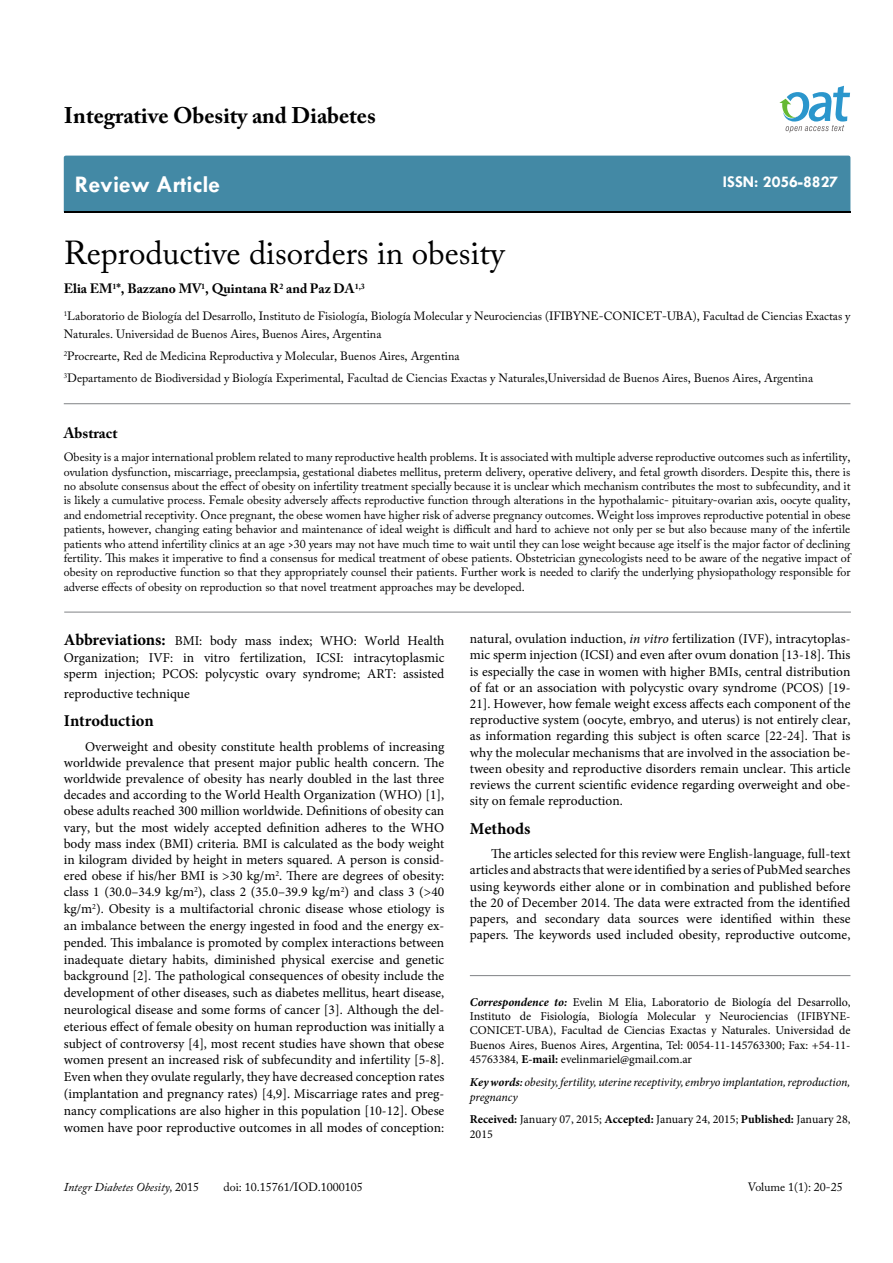
<style>
.page{position:relative;width:893px;height:1263px;background:#fff}
.page>*{position:absolute;margin:0;border:0;box-sizing:border-box;transform-origin:0 0}
.t1{font:33px "Adobe Caslon Pro";color:#000}
.t2{font:700 24px "Tw Cen";color:#fff}
.t3{font:700 22.5px "Adobe Caslon Pro";color:#000}
.t4{font:700 16.5px "Minion Pro";color:#000}
.t5{font:700 16.5px "Tw Cen";color:#fff}
.t6{font:700 15px "Adobe Caslon Pro";color:#000}
.t7{font:13.5px/16.5px "Minion Pro";color:#000;text-align:justify}
.t8{font:700 13.5px "Adobe Caslon Pro";color:#000}
.t9{font:12px/14.4px "Adobe Caslon Pro";color:#000}
.t10{font:12px/14.4px "Minion Pro";color:#000;text-align:justify}
.t11{font:italic 12px/14.4px "Minion Pro";letter-spacing:-.01em;color:#000}
.t12{font:italic 12px "Adobe Caslon Pro";color:#000}
.s1{font-weight:700;font-size:16.5px}
.s2{font-style:italic}
.s3{font-weight:700;font-style:italic}
.s4{font-weight:700}
.s5{font-weight:600}
.s6{font-style:normal}
</style>
<div class="page">
<div style="left:64px;top:156px;width:786px;height:56px;background:#4389a5"></div>
<svg style="left:779px;top:86px;width:71px;height:47px"></svg>
<hr style="left:64px;top:403px;width:786px;height:1px;background:#808285">
<hr style="left:64px;top:612px;width:787px;height:1px;background:#808285">
<hr style="left:470px;top:975px;width:380px;height:1px;background:#808285">
<h3 class="t3" style="left:64px;top:102px;width:313px">Integrative Obesity and Diabetes</h3>
<h2 class="t2" style="left:75px;top:170px;width:147px">Review Article</h2>
<p class="t5" style="left:723px;top:172px;width:117px">ISSN: 2056-8827</p>
<h1 class="t1" style="left:64px;top:233px;width:442px">Reproductive disorders in obesity</h1>
<p class="t8" style="left:64px;top:281px;width:303px">Elia EM<sup>1</sup>*, Bazzano MV<sup>1</sup>, Quintana R<sup>2</sup> and Paz DA<sup>1,3</sup></p>
<p class="t9" style="left:64px;top:307px;width:788px;line-height:18px"><sup>1</sup>Laboratorio de Biología del Desarrollo, Instituto de Fisiología, Biología Molecular y Neurociencias (IFIBYNE-CONICET-UBA), Facultad de Ciencias Exactas y<br>Naturales. Universidad de Buenos Aires, Buenos Aires, Argentina</p>
<p class="t9" style="left:64px;top:345px;width:751px;line-height:22.2px"><sup>2</sup>Procrearte, Red de Medicina Reproductiva y Molecular, Buenos Aires, Argentina<br><sup>3</sup>Departamento de Biodiversidad y Biología Experimental, Facultad de Ciencias Exactas y Naturales,Universidad de Buenos Aires, Buenos Aires, Argentina</p>
<p class="t6" style="left:64px;top:424px;width:55px">Abstract</p>
<p class="t9" style="left:64px;top:450px;width:788px;text-align:justify">Obesity is a major international problem related to many reproductive health problems. It is associated with multiple adverse reproductive outcomes such as infertility, ovulation dysfunction, miscarriage, preeclampsia, gestational diabetes mellitus, preterm delivery, operative delivery, and fetal growth disorders. Despite this, there is no absolute consensus about the effect of obesity on infertility treatment specially because it is unclear which mechanism contributes the most to subfecundity, and it is likely a cumulative process. Female obesity adversely affects reproductive function through alterations in the hypothalamic- pituitary-ovarian axis, oocyte quality, and endometrial receptivity. Once pregnant, the obese women have higher risk of adverse pregnancy outcomes. Weight loss improves reproductive potential in obese patients, however, changing eating behavior and maintenance of ideal weight is difficult and hard to achieve not only per se but also because many of the infertile patients who attend infertility clinics at an age &gt;30 years may not have much time to wait until they can lose weight because age itself is the major factor of declining fertility. This makes it imperative to find a consensus for medical treatment of obese patients. Obstetrician gynecologists need to be aware of the negative impact of obesity on reproductive function so that they appropriately counsel their patients. Further work is needed to clarify the underlying physiopathology responsible for adverse effects of obesity on reproduction so that novel treatment approaches may be developed.</p>
<p class="t7" style="left:64px;top:633px;width:382px"><span class="s1">Abbreviations:</span> BMI: body mass index; WHO: World Health Organization; IVF: in vitro fertilization, ICSI: intracytoplasmic sperm injection; PCOS: polycystic ovary syndrome; ART: assisted</p>
<p class="t7" style="left:64px;top:685px;width:128px">reproductive technique</p>
<p class="t4" style="left:64px;top:709px;width:91px">Introduction</p>
<p class="t7" style="left:64px;top:738px;width:382px;text-indent:21px">Overweight and obesity constitute health problems of increasing worldwide prevalence that present major public health concern. The worldwide prevalence of obesity has nearly doubled in the last three decades and according to the World Health Organization (WHO) [1], obese adults reached 300 million worldwide. Definitions of obesity can vary, but the most widely accepted definition adheres to the WHO body mass index (BMI) criteria. BMI is calculated as the body weight in kilogram divided by height in meters squared. A person is consid&shy;ered obese if his/her BMI is &gt;30 kg/m<sup>2</sup>. There are degrees of obesity: class 1 (30.0–34.9 kg/m<sup>2</sup>), class 2 (35.0–39.9 kg/m<sup>2</sup>) and class 3 (&gt;40 kg/m<sup>2</sup>). Obesity is a multifactorial chronic disease whose etiology is an imbalance between the energy ingested in food and the energy ex&shy;pended. This imbalance is promoted by complex interactions between inadequate dietary habits, diminished physical exercise and genetic background [2]. The pathological consequences of obesity include the development of other diseases, such as diabetes mellitus, heart disease, neurological disease and some forms of cancer [3]. Although the del&shy;eterious effect of female obesity on human reproduction was initially a subject of controversy [4], most recent studies have shown that obese women present an increased risk of subfecundity and infertility [5-8].<br>Even when they ovulate regularly, they have decreased conception rates (implantation and pregnancy rates) [4,9]. Miscarriage rates and preg&shy;nancy complications are also higher in this population [10-12]. Obese women have poor reproductive outcomes in all modes of conception:</p>
<p class="t7" style="left:470px;top:631px;width:382px">natural, ovulation induction, <span class="s2">in vitro</span> fertilization (IVF), intracytoplas&shy;mic sperm injection (ICSI) and even after ovum donation [13-18]. This is especially the case in women with higher BMIs, central distribution of fat or an association with polycystic ovary syndrome (PCOS) [19- 21]. However, how female weight excess affects each component of the reproductive system (oocyte, embryo, and uterus) is not entirely clear, as information regarding this subject is often scarce [22-24]. That is why the molecular mechanisms that are involved in the association be&shy;tween obesity and reproductive disorders remain unclear. This article reviews the current scientific evidence regarding overweight and obe&shy;sity on female reproduction.</p>
<p class="t4" style="left:470px;top:817px;width:62px">Methods</p>
<p class="t7" style="left:470px;top:846px;width:382px;text-indent:21px">The articles selected for this review were English-language, full-text articles and abstracts that were identified by a series of PubMed searches using keywords either alone or in combination and published before the 20 of December 2014. The data were extracted from the identified papers, and secondary data sources were identified within these papers. The keywords used included obesity, reproductive outcome,</p>
<p class="t10" style="left:470px;top:995px;width:382px"><span class="s3">Correspondence to:</span> Evelin M Elia, Laboratorio de Biología del Desarrollo, Instituto de Fisiología, Biología Molecular y Neurociencias (IFIBYNE-CONICET-UBA), Facultad de Ciencias Exactas y Naturales. Universidad de Buenos Aires, Buenos Aires, Argentina, Tel: 0054-11-145763300; Fax: +54-11- 45763384, <span class="s4">E-mail:</span> evelinmariel@gmail.com.ar</p>
<p class="t11" style="left:470px;top:1075px;width:382px"><span class="s4">Key words</span><span class="s5">:</span> obesity, fertility, uterine receptivity, embryo implantation, reproduction, pregnancy</p>
<p class="t10" style="left:470px;top:1112px;width:382px"><span class="s4">Received:</span> January 07, 2015; <span class="s4">Accepted:</span> January 24, 2015; <span class="s4">Published:</span> January 28,<br>2015</p>
<p class="t12" style="left:64px;top:1180px;width:137px">Integr Diabetes Obesity, <span class="s6">2015</span></p>
<p class="t9" style="left:223px;top:1180px;width:141px">doi: 10.15761/IOD.1000105</p>
<p class="t9" style="left:748px;top:1180px;width:96px">Volume 1(1): 20-25</p>
</div>
